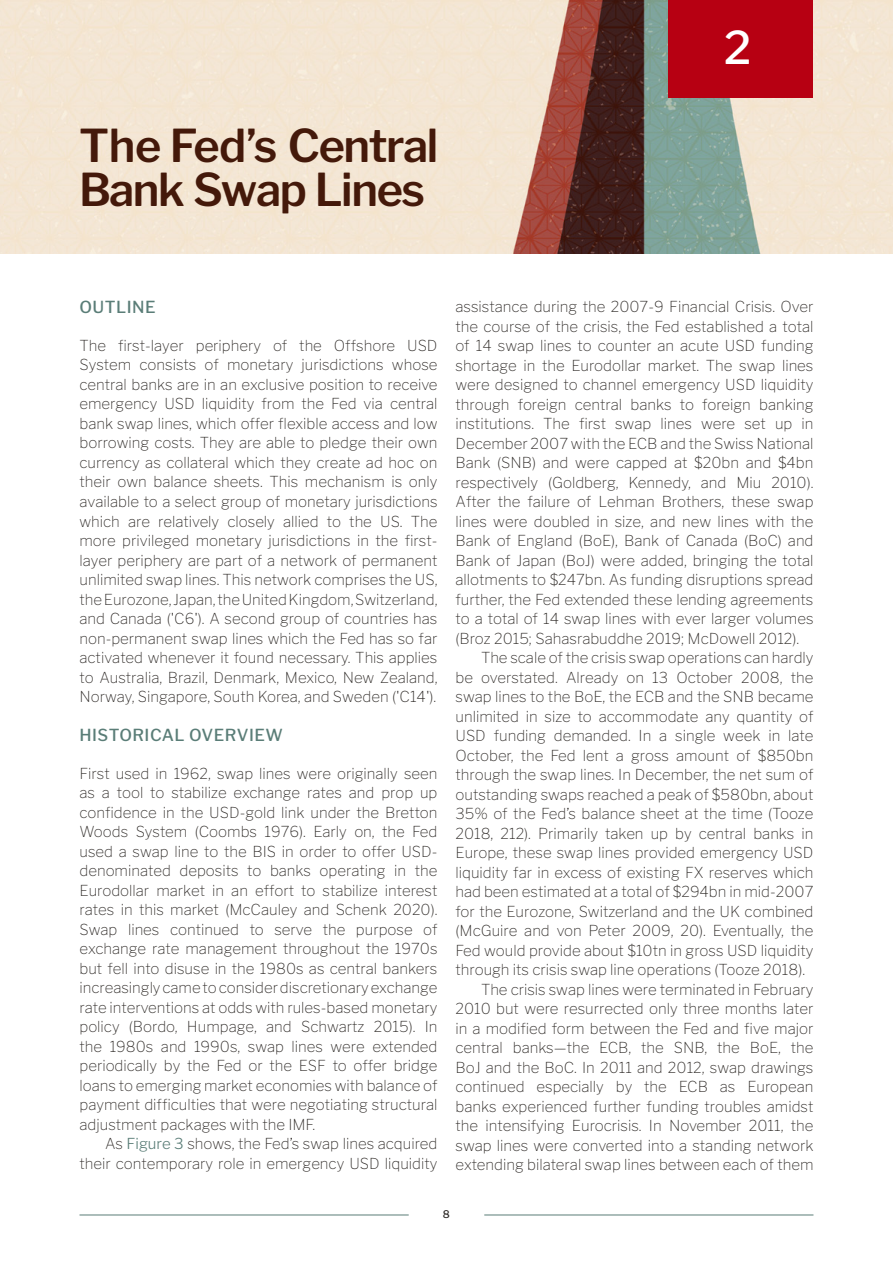
<style>
.page{position:relative;width:893px;height:1263px;background:#fff}
.page>*{position:absolute;margin:0;border:0;box-sizing:border-box;transform-origin:0 0}
.t1{font:600 45px/43.5px "Libre Franklin";letter-spacing:-.03em;color:#44190a}
.t2{font:500 45px "Libre Franklin";color:#fff}
.t3{font:500 16.5px "Libre Franklin";letter-spacing:.03em;color:#5a7d77}
.t4{font:100 15px/19.5px "Libre Franklin";color:#2d2926;text-align:justify}
.t5{font:500 10.5px "Libre Franklin";color:#2d2926}
.s1{font-weight:300;color:#5a7d77}
</style>
<div class="page">
<img style="left:0;top:0;width:893px;height:253px">
<hr style="left:80px;top:1214px;width:329px;height:1px;background:#5a7d77">
<hr style="left:484px;top:1214px;width:329px;height:1px;background:#5a7d77">
<div style="left:668px;top:0;width:144px;height:97px;background:#b70012"></div>
<h1 class="t1" style="left:79px;top:124px;width:361px">The Fed’s Central<br>Bank Swap Lines</h1>
<h1 class="t2" style="left:724px;top:21px;width:29px">2</h1>
<p class="t3" style="left:80px;top:298px;width:78px">OUTLINE</p>
<p class="t4" style="left:80px;top:336px;width:360px">The first-layer periphery of the Offshore USD System consists of monetary jurisdictions whose central banks are in an exclusive position to receive emergency USD liquidity from the Fed via central bank swap lines, which offer flexible access and low borrowing costs. They are able to pledge their own currency as collateral which they create ad hoc on their own balance sheets. This mechanism is only available to a select group of monetary jurisdictions which are relatively closely allied to the US. The more privileged monetary jurisdictions in the first&shy;layer periphery are part of a network of permanent unlimited swap lines. This network comprises the US, the Eurozone, Japan, the United Kingdom, Switzerland, and Canada ('C6'). A second group of countries has non-permanent swap lines which the Fed has so far activated whenever it found necessary. This applies to Australia, Brazil, Denmark, Mexico, New Zealand, Norway, Singapore, South Korea, and Sweden ('C14').</p>
<p class="t3" style="left:80px;top:725px;width:205px">HISTORICAL OVERVIEW</p>
<p class="t4" style="left:80px;top:763px;width:359px">First used in 1962, swap lines were originally seen as a tool to stabilize exchange rates and prop up confidence in the USD-gold link under the Bretton Woods System (Coombs 1976). Early on, the Fed used a swap line to the BIS in order to offer USD&shy;denominated deposits to banks operating in the Eurodollar market in an effort to stabilize interest rates in this market (McCauley and Schenk 2020).<br>Swap lines continued to serve the purpose of exchange rate management throughout the 1970s but fell into disuse in the 1980s as central bankers increasingly came to consider discretionary exchange rate interventions at odds with rules-based monetary policy (Bordo, Humpage, and Schwartz 2015). In the 1980s and 1990s, swap lines were extended periodically by the Fed or the ESF to offer bridge loans to emerging market economies with balance of payment difficulties that were negotiating structural adjustment packages with the IMF.</p>
<p class="t4" style="left:80px;top:1134px;width:359px;text-align:right">As <span class="s1">Figure 3</span> shows, the Fed’s swap lines acquired their contemporary role in emergency USD liquidity</p>
<p class="t4" style="left:455px;top:297px;width:359px">assistance during the 2007-9 Financial Crisis. Over</p>
<p class="t4" style="left:455px;top:316px;width:359px">the course of the crisis, the Fed established a total</p>
<p class="t4" style="left:455px;top:336px;width:359px">of 14 swap lines to counter an acute USD funding</p>
<p class="t4" style="left:455px;top:355px;width:359px">shortage in the Eurodollar market. The swap lines</p>
<p class="t4" style="left:455px;top:375px;width:359px">were designed to channel emergency USD liquidity</p>
<p class="t4" style="left:455px;top:394px;width:359px">through foreign central banks to foreign banking</p>
<p class="t4" style="left:455px;top:414px;width:359px">institutions. The first swap lines were set up in</p>
<p class="t4" style="left:455px;top:433px;width:359px">December 2007 with the ECB and the Swiss National</p>
<p class="t4" style="left:455px;top:453px;width:359px">Bank (SNB) and were capped at $20bn and $4bn</p>
<p class="t4" style="left:455px;top:472px;width:359px">respectively (Goldberg, Kennedy, and Miu 2010).</p>
<p class="t4" style="left:455px;top:492px;width:359px">After the failure of Lehman Brothers, these swap</p>
<p class="t4" style="left:455px;top:511px;width:359px">lines were doubled in size, and new lines with the</p>
<p class="t4" style="left:455px;top:531px;width:360px">Bank of England (BoE), Bank of Canada (BoC) and</p>
<p class="t4" style="left:455px;top:550px;width:359px">Bank of Japan (BoJ) were added, bringing the total</p>
<p class="t4" style="left:455px;top:570px;width:359px">allotments to $247bn. As funding disruptions spread</p>
<p class="t4" style="left:455px;top:589px;width:359px">further, the Fed extended these lending agreements</p>
<p class="t4" style="left:455px;top:609px;width:360px">to a total of 14 swap lines with ever larger volumes</p>
<p class="t4" style="left:455px;top:628px;width:345px">(Broz 2015; Sahasrabuddhe 2019; McDowell 2012).</p>
<p class="t4" style="left:481px;top:648px;width:334px">The scale of the crisis swap operations can hardly</p>
<p class="t4" style="left:455px;top:667px;width:359px">be overstated. Already on 13 October 2008, the</p>
<p class="t4" style="left:455px;top:687px;width:359px">swap lines to the BoE, the ECB and the SNB became</p>
<p class="t4" style="left:455px;top:706px;width:359px">unlimited in size to accommodate any quantity of</p>
<p class="t4" style="left:455px;top:726px;width:359px">USD funding demanded. In a single week in late</p>
<p class="t4" style="left:455px;top:745px;width:359px">October, the Fed lent a gross amount of $850bn</p>
<p class="t4" style="left:455px;top:765px;width:359px">through the swap lines. In December, the net sum of</p>
<p class="t4" style="left:455px;top:784px;width:359px">outstanding swaps reached a peak of $580bn, about</p>
<p class="t4" style="left:455px;top:804px;width:359px">35% of the Fed’s balance sheet at the time (Tooze</p>
<p class="t4" style="left:455px;top:823px;width:359px">2018, 212). Primarily taken up by central banks in</p>
<p class="t4" style="left:455px;top:843px;width:359px">Europe, these swap lines provided emergency USD</p>
<p class="t4" style="left:455px;top:862px;width:359px">liquidity far in excess of existing FX reserves which</p>
<p class="t4" style="left:455px;top:882px;width:359px">had been estimated at a total of $294bn in mid-2007</p>
<p class="t4" style="left:455px;top:901px;width:359px">for the Eurozone, Switzerland and the UK combined</p>
<p class="t4" style="left:455px;top:921px;width:359px">(McGuire and von Peter 2009, 20). Eventually, the</p>
<p class="t4" style="left:455px;top:940px;width:359px">Fed would provide about $10tn in gross USD liquidity</p>
<p class="t4" style="left:455px;top:960px;width:351px">through its crisis swap line operations (Tooze 2018).</p>
<p class="t4" style="left:481px;top:979px;width:334px">The crisis swap lines were terminated in February</p>
<p class="t4" style="left:455px;top:999px;width:359px">2010 but were resurrected only three months later</p>
<p class="t4" style="left:455px;top:1018px;width:359px">in a modified form between the Fed and five major</p>
<p class="t4" style="left:455px;top:1038px;width:359px">central banks—the ECB, the SNB, the BoE, the</p>
<p class="t4" style="left:455px;top:1057px;width:359px">BoJ and the BoC. In 2011 and 2012, swap drawings</p>
<p class="t4" style="left:455px;top:1077px;width:359px">continued especially by the ECB as European</p>
<p class="t4" style="left:455px;top:1096px;width:359px">banks experienced further funding troubles amidst</p>
<p class="t4" style="left:455px;top:1116px;width:359px">the intensifying Eurocrisis. In November 2011, the</p>
<p class="t4" style="left:455px;top:1135px;width:359px">swap lines were converted into a standing network</p>
<p class="t4" style="left:455px;top:1155px;width:359px">extending bilateral swap lines between each of them</p>
<p class="t5" style="left:443px;top:1208px;width:9px">8</p>
</div>
